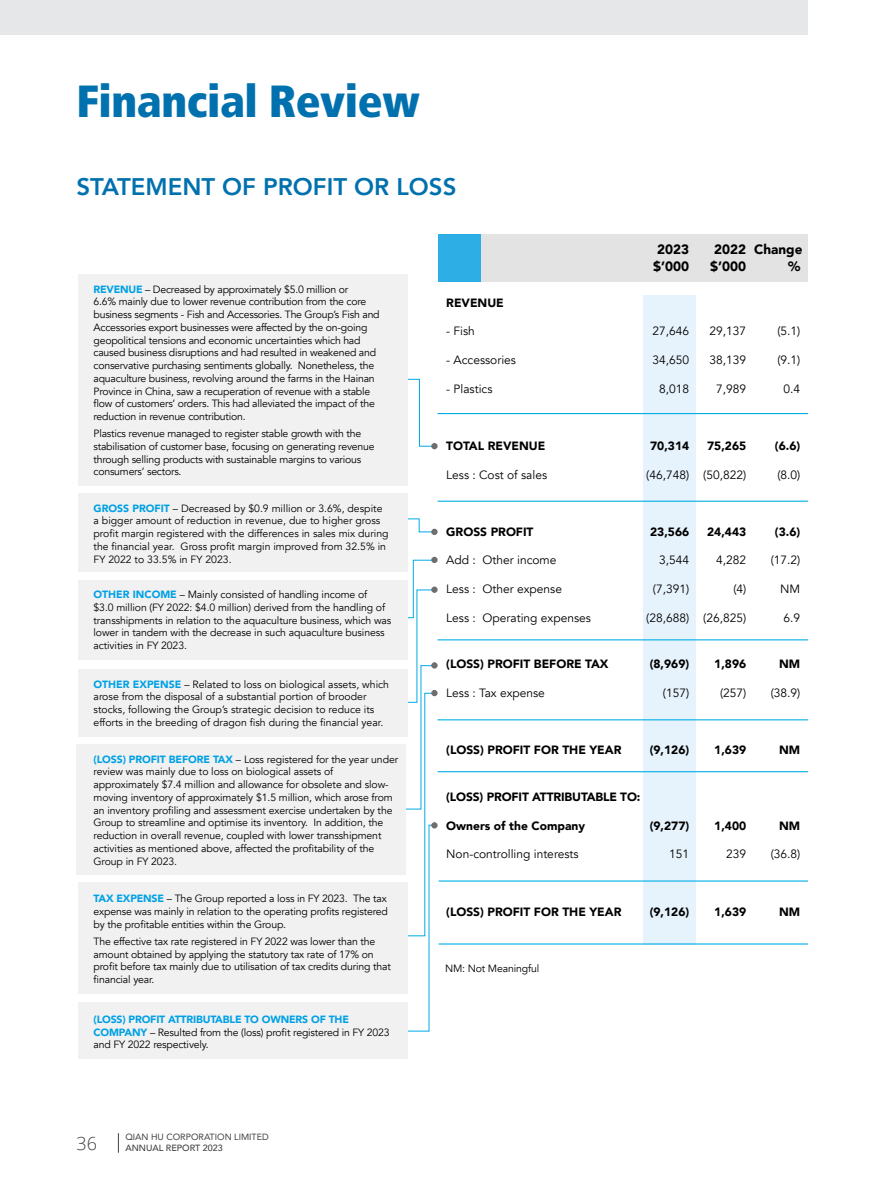
<style>
.page{position:relative;width:893px;height:1191px;background:#fff}
.page>*{position:absolute;margin:0;border:0;box-sizing:border-box;transform-origin:0 0}
.t1{font:900 condensed 45px "Frutiger";letter-spacing:-.01em;color:#0071ae}
.t2{font:800 24px "Avenir";color:#0071ae}
.t3{font:300 18px "Open Sans";color:#414042}
.t4{font:900 13.5px "Avenir";color:#000}
.t5{font:12px "Avenir";color:#000}
.t6{font:900 12px "Avenir";color:#000}
.t7{font:10.5px/12.8px "Avenir";letter-spacing:-.015em;color:#000}
.t8{font:9px "Avenir";color:#414042}
.t9{font:500 9px "Avenir";color:#414042}
.s1{font-weight:900;color:#00a1e4}
</style>
<div class="page">
<div style="left:0;top:0;width:808px;height:34px;background:#e6e7e8"></div>
<svg style="left:118px;top:1133px;width:1px;height:19px"></svg>
<div style="left:431px;top:586px;width:7px;height:7px;border:2px solid #6d6e71;border-radius:50%"></div>
<div style="left:439px;top:235px;width:369px;height:47px;background:#e3e3e4"></div>
<div style="left:643px;top:295px;width:52px;height:649px;background:#e7f3fc"></div>
<svg style="left:407px;top:378px;width:30px;height:70px"></svg>
<div style="left:431px;top:443px;width:7px;height:6px;border:2px solid #6d6e71;border-radius:50%"></div>
<div style="left:431px;top:690px;width:7px;height:6px;border:2px solid #6d6e71;border-radius:50%"></div>
<div style="left:431px;top:822px;width:7px;height:6px;border:2px solid #6d6e71;border-radius:50%"></div>
<svg style="left:407px;top:518px;width:30px;height:16px"></svg>
<div style="left:431px;top:529px;width:7px;height:6px;border:2px solid #6d6e71;border-radius:50%"></div>
<hr style="left:439px;top:880px;width:369px;height:1px;background:#00aee6">
<hr style="left:438px;top:771px;width:370px;height:1px;background:#00aee6">
<hr style="left:438px;top:719px;width:370px;height:1px;background:#00aee6">
<hr style="left:438px;top:639px;width:370px;height:1px;background:#00aee6">
<hr style="left:438px;top:500px;width:370px;height:2px;background:#00aee6">
<hr style="left:438px;top:413px;width:370px;height:1px;background:#00aee6">
<div style="left:431px;top:662px;width:7px;height:6px;border:2px solid #6d6e71;border-radius:50%"></div>
<svg style="left:402px;top:558px;width:35px;height:473px"></svg>
<div style="left:431px;top:557px;width:7px;height:6px;border:2px solid #6d6e71;border-radius:50%"></div>
<hr style="left:439px;top:943px;width:369px;height:1px;background:#00aee6">
<div style="left:439px;top:235px;width:42px;height:47px;background:#2daee4"></div>
<div style="left:78px;top:275px;width:329px;height:211px;background:#f1f1f2"></div>
<div style="left:78px;top:494px;width:329px;height:78px;background:#f1f1f2"></div>
<div style="left:78px;top:580px;width:329px;height:79px;background:#f1f1f2"></div>
<div style="left:77px;top:744px;width:329px;height:130px;background:#f1f1f2"></div>
<div style="left:78px;top:669px;width:329px;height:67px;background:#f1f1f2"></div>
<div style="left:78px;top:882px;width:329px;height:112px;background:#f1f1f2"></div>
<div style="left:78px;top:1002px;width:329px;height:57px;background:#f1f1f2"></div>
<h1 class="t1" style="left:77px;top:74px;width:345px">Financial Review</h1>
<h2 class="t2" style="left:77px;top:168px;width:381px">STATEMENT OF PROFIT OR LOSS</h2>
<p class="t4" style="left:657px;top:238px;width:33px">2023</p>
<p class="t4" style="left:714px;top:238px;width:90px">2022 Change</p>
<p class="t4" style="left:653px;top:254px;width:37px">$’000</p>
<p class="t4" style="left:710px;top:254px;width:37px">$’000</p>
<p class="t4" style="left:788px;top:254px;width:14px">%</p>
<p class="t7" style="left:94px;top:283px;width:288px"><span class="s1">REVENUE</span> – Decreased by approximately $5.0 million or<br>6.6% mainly due to lower revenue contribution from the core business segments - Fish and Accessories. The Group’s Fish and Accessories export businesses were affected by the on-going geopolitical tensions and economic uncertainties which had caused business disruptions and had resulted in weakened and conservative purchasing sentiments globally. Nonetheless, the aquaculture business, revolving around the farms in the Hainan Province in China, saw a recuperation of revenue with a stable flow of customers’ orders. This had alleviated the impact of the reduction in revenue contribution.</p>
<p class="t7" style="left:94px;top:427px;width:283px">Plastics revenue managed to register stable growth with the stabilisation of customer base, focusing on generating revenue through selling products with sustainable margins to various consumers’ sectors.</p>
<p class="t7" style="left:94px;top:502px;width:297px"><span class="s1">GROSS PROFIT</span> – Decreased by $0.9 million or 3.6%, despite a bigger amount of reduction in revenue, due to higher gross profit margin registered with the differences in sales mix during the financial year. Gross profit margin improved from 32.5% in FY 2022 to 33.5% in FY 2023.</p>
<p class="t7" style="left:94px;top:588px;width:299px"><span class="s1">OTHER INCOME</span> – Mainly consisted of handling income of<br>$3.0 million (FY 2022: $4.0 million) derived from the handling of transshipments in relation to the aquaculture business, which was lower in tandem with the decrease in such aquaculture business activities in FY 2023.</p>
<p class="t7" style="left:94px;top:678px;width:297px"><span class="s1">OTHER EXPENSE</span> – Related to loss on biological assets, which arose from the disposal of a substantial portion of brooder stocks, following the Group’s strategic decision to reduce its efforts in the breeding of dragon fish during the financial year.</p>
<p class="t7" style="left:94px;top:753px;width:306px"><span class="s1">(LOSS) PROFIT BEFORE TAX</span> – Loss registered for the year under review was mainly due to loss on biological assets of approximately $7.4 million and allowance for obsolete and slow&shy;moving inventory of approximately $1.5 million, which arose from an inventory profiling and assessment exercise undertaken by the Group to streamline and optimise its inventory. In addition, the reduction in overall revenue, coupled with lower transshipment activities as mentioned above, affected the profitability of the Group in FY 2023.</p>
<p class="t7" style="left:94px;top:892px;width:296px;text-align:justify"><span class="s1">TAX EXPENSE</span> – The Group reported a loss in FY 2023. The tax expense was mainly in relation to the operating profits registered by the profitable entities within the Group.</p>
<p class="t7" style="left:94px;top:935px;width:299px">The effective tax rate registered in FY 2022 was lower than the amount obtained by applying the statutory tax rate of 17% on profit before tax mainly due to utilisation of tax credits during that financial year.</p>
<p class="t7" style="left:94px;top:1013px;width:298px"><span class="s1">(LOSS) PROFIT ATTRIBUTABLE TO OWNERS OF THE<br>COMPANY</span> – Resulted from the (loss) profit registered in FY 2023 and FY 2022 respectively.</p>
<h3 class="t3" style="left:77px;top:1130px;width:22px">36</h3>
<p class="t8" style="left:125px;top:1130px;width:145px">QIAN HU CORPORATION LIMITED</p>
<p class="t9" style="left:125px;top:1140px;width:99px">ANNUAL REPORT 2023</p>
<p class="t6" style="left:446px;top:292px;width:59px">REVENUE</p>
<p class="t5" style="left:446px;top:324px;width:30px">- Fish</p>
<p class="t5" style="left:652px;top:324px;width:38px">27,646</p>
<p class="t5" style="left:709px;top:324px;width:38px">29,137</p>
<p class="t5" style="left:777px;top:324px;width:24px">(5.1)</p>
<p class="t5" style="left:446px;top:353px;width:71px">- Accessories</p>
<p class="t5" style="left:652px;top:353px;width:38px">34,650</p>
<p class="t5" style="left:709px;top:353px;width:38px">38,139</p>
<p class="t5" style="left:777px;top:353px;width:24px">(9.1)</p>
<p class="t5" style="left:446px;top:381px;width:48px">- Plastics</p>
<p class="t5" style="left:659px;top:381px;width:32px">8,018</p>
<p class="t5" style="left:716px;top:381px;width:32px">7,989</p>
<p class="t5" style="left:784px;top:381px;width:18px">0.4</p>
<p class="t6" style="left:446px;top:435px;width:101px">TOTAL REVENUE</p>
<p class="t6" style="left:650px;top:435px;width:41px">70,314</p>
<p class="t6" style="left:707px;top:435px;width:41px">75,265</p>
<p class="t6" style="left:775px;top:435px;width:27px">(6.6)</p>
<p class="t5" style="left:446px;top:467px;width:102px">Less : Cost of sales</p>
<p class="t5" style="left:646px;top:467px;width:101px">(46,748) (50,822)</p>
<p class="t5" style="left:777px;top:467px;width:24px">(8.0)</p>
<p class="t6" style="left:446px;top:521px;width:89px">GROSS PROFIT</p>
<p class="t6" style="left:650px;top:521px;width:41px">23,566</p>
<p class="t6" style="left:707px;top:521px;width:41px">24,443</p>
<p class="t6" style="left:775px;top:521px;width:27px">(3.6)</p>
<p class="t5" style="left:446px;top:553px;width:112px">Add : Other income</p>
<p class="t5" style="left:659px;top:553px;width:32px">3,544</p>
<p class="t5" style="left:716px;top:553px;width:32px">4,282</p>
<p class="t5" style="left:771px;top:553px;width:31px">(17.2)</p>
<p class="t5" style="left:446px;top:582px;width:117px">Less : Other expense</p>
<p class="t5" style="left:653px;top:582px;width:38px">(7,391)</p>
<p class="t5" style="left:733px;top:582px;width:14px">(4)</p>
<p class="t5" style="left:780px;top:582px;width:22px">NM</p>
<p class="t5" style="left:446px;top:610px;width:146px">Less : Operating expenses</p>
<p class="t5" style="left:646px;top:610px;width:101px">(28,688) (26,825)</p>
<p class="t5" style="left:784px;top:610px;width:18px">6.9</p>
<p class="t6" style="left:446px;top:654px;width:164px">(LOSS) PROFIT BEFORE TAX</p>
<p class="t6" style="left:650px;top:654px;width:41px">(8,969)</p>
<p class="t6" style="left:714px;top:654px;width:33px">1,896</p>
<p class="t6" style="left:779px;top:654px;width:23px">NM</p>
<p class="t5" style="left:446px;top:685px;width:100px">Less : Tax expense</p>
<p class="t5" style="left:663px;top:685px;width:28px">(157)</p>
<p class="t5" style="left:720px;top:685px;width:28px">(257)</p>
<p class="t5" style="left:771px;top:685px;width:31px">(38.9)</p>
<p class="t6" style="left:446px;top:740px;width:177px">(LOSS) PROFIT FOR THE YEAR</p>
<p class="t6" style="left:650px;top:740px;width:41px">(9,126)</p>
<p class="t6" style="left:714px;top:740px;width:33px">1,639</p>
<p class="t6" style="left:779px;top:740px;width:23px">NM</p>
<p class="t6" style="left:446px;top:786px;width:196px">(LOSS) PROFIT ATTRIBUTABLE TO:</p>
<p class="t6" style="left:446px;top:815px;width:140px">Owners of the Company</p>
<p class="t6" style="left:650px;top:815px;width:41px">(9,277)</p>
<p class="t6" style="left:714px;top:815px;width:33px">1,400</p>
<p class="t6" style="left:779px;top:815px;width:23px">NM</p>
<p class="t5" style="left:446px;top:847px;width:134px">Non-controlling interests</p>
<p class="t5" style="left:669px;top:847px;width:22px">151</p>
<p class="t5" style="left:726px;top:847px;width:22px">239</p>
<p class="t5" style="left:771px;top:847px;width:31px">(36.8)</p>
<p class="t6" style="left:446px;top:901px;width:177px">(LOSS) PROFIT FOR THE YEAR</p>
<p class="t6" style="left:650px;top:901px;width:41px">(9,126)</p>
<p class="t6" style="left:714px;top:901px;width:33px">1,639</p>
<p class="t6" style="left:779px;top:901px;width:23px">NM</p>
<p class="t7" style="left:445px;top:962px;width:96px">NM: Not Meaningful</p>
</div>
